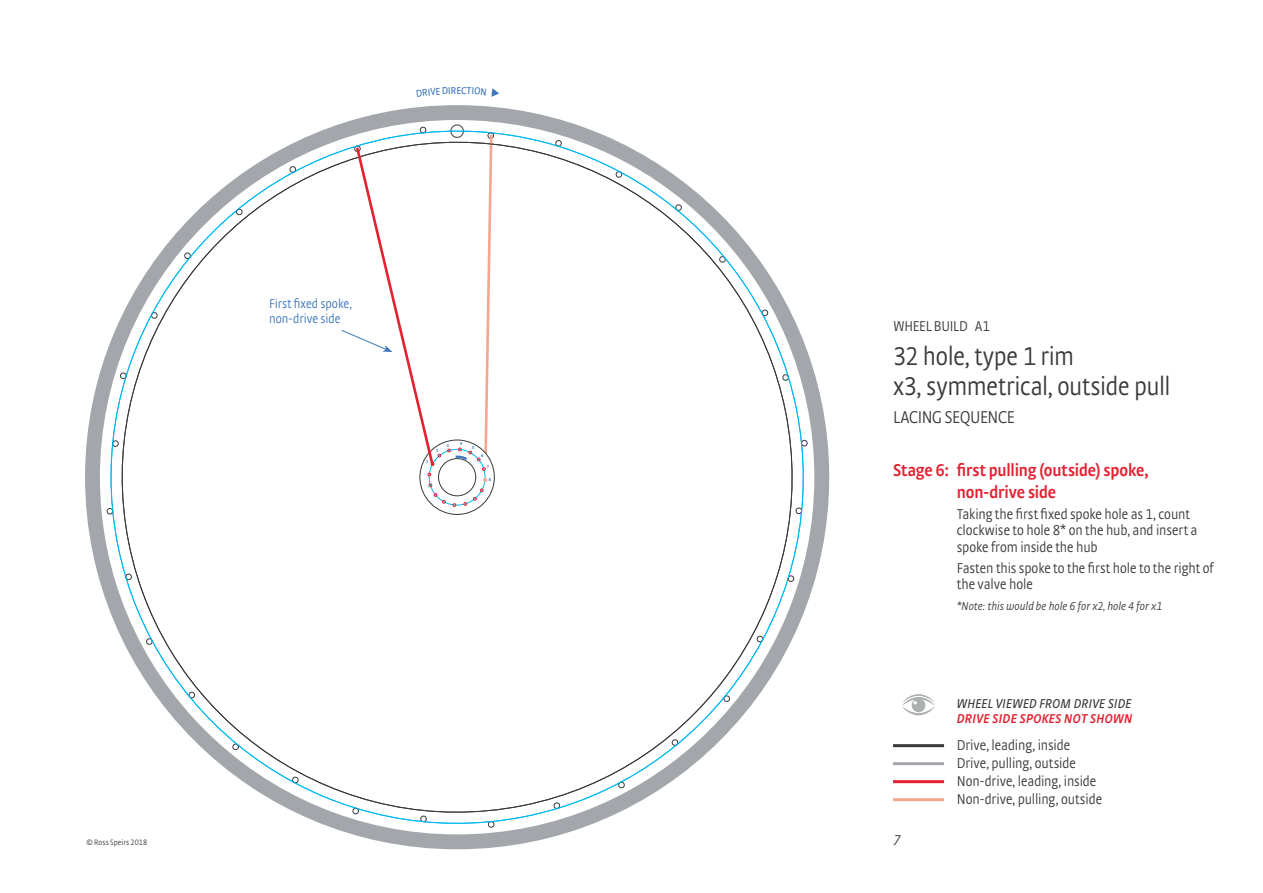
<style>
.page{position:relative;width:1263px;height:893px;background:#fff}
.page>*{position:absolute;margin:0;border:0;box-sizing:border-box;transform-origin:0 0}
.t1{font:300 27px/30px "Strada Cond TF";letter-spacing:-.015em;color:#383a3b}
.t2{font:600 18px/22.5px "Strada Cond TF";letter-spacing:-.01em;color:#e42130}
.t3{font:300 18px "Strada Cond TF";letter-spacing:-.015em;color:#383a3b}
.t4{font:300 15px/18px "Strada Cond TF";letter-spacing:-.005em;color:#383a3b}
.t5{font:italic 300 15px "Strada Cond TF";color:#383a3b}
.t6{font:300 13.5px/15px "Strada Cond TF";color:#3c77ba}
.t7{font:italic 13.5px "Strada Cond TF";letter-spacing:.02em;color:#383a3b}
.t8{font:italic 600 13.5px "Strada Cond TF";letter-spacing:.025em;color:#e42130}
.t9{font:italic 300 12px "Strada Cond TF";letter-spacing:.005em;color:#383a3b}
.t10{font:10.5px "Strada Cond TF";color:#3c77ba}
.t11{font:300 8.25px "Strada Cond TF";letter-spacing:.01em;color:#383a3b}
.t12{font:700 4.5px "Strada Cond TF";color:#3c77ba}
</style>
<div class="page">
<hr style="left:893px;top:744px;width:51px;height:3px;background:#383a3b">
<hr style="left:893px;top:762px;width:51px;height:3px;background:#a3a7ac">
<hr style="left:893px;top:780px;width:51px;height:3px;background:#e42130">
<hr style="left:893px;top:798px;width:51px;height:3px;background:#f4a68f">
<svg style="left:902px;top:694px;width:33px;height:21px"></svg>
<svg style="left:85px;top:105px;width:744px;height:744px"></svg>
<svg style="left:341px;top:124px;width:154px;height:391px"></svg>
<p class="t10" style="left:456px;top:85px;width:6px">E</p>
<p class="t6" style="left:269px;top:295px;width:84px">First fixed spoke, non-drive side</p>
<p class="t12" style="left:426px;top:458px;width:4px">1</p>
<p class="t12" style="left:436px;top:448px;width:4px">2</p>
<p class="t12" style="left:447px;top:443px;width:4px">3</p>
<p class="t12" style="left:460px;top:441px;width:4px">4</p>
<p class="t12" style="left:472px;top:445px;width:4px">5</p>
<p class="t12" style="left:481px;top:453px;width:4px">6</p>
<p class="t12" style="left:487px;top:464px;width:4px">7</p>
<p class="t12" style="left:489px;top:477px;width:4px">8</p>
<p class="t11" style="left:87px;top:838px;width:62px">© Ross Speirs 2018</p>
<p class="t4" style="left:893px;top:317px;width:98px">WHEEL BUILD A1</p>
<h1 class="t1" style="left:893px;top:341px;width:279px">32 hole, type 1 rim<br>x3, symmetrical, outside pull</h1>
<p class="t3" style="left:893px;top:407px;width:123px">LACING SEQUENCE</p>
<p class="t2" style="left:957px;top:458px;width:193px;text-indent:-64px">Stage 6: first pulling (outside) spoke, non‑drive side</p>
<p class="t4" style="left:957px;top:506px;width:242px;line-height:16.5px">Taking the first fixed spoke hole as 1, count clockwise to hole 8* on the hub, and insert a spoke from inside the hub</p>
<p class="t4" style="left:957px;top:559px;width:258px;line-height:16.5px">Fasten this spoke to the first hole to the right of the valve hole</p>
<p class="t9" style="left:957px;top:599px;width:207px">*Note: this would be hole 6 for x2, hole 4 for x1</p>
<p class="t5" style="left:893px;top:831px;width:9px">7</p>
<p class="t7" style="left:957px;top:696px;width:176px">WHEEL VIEWED FROM DRIVE SIDE</p>
<p class="t8" style="left:957px;top:711px;width:177px">DRIVE SIDE SPOKES NOT SHOWN</p>
<p class="t4" style="left:957px;top:736px;width:147px">Drive, leading, inside<br>Drive, pulling, outside<br>Non-drive, leading, inside<br>Non-drive, pulling, outside</p>
</div>
